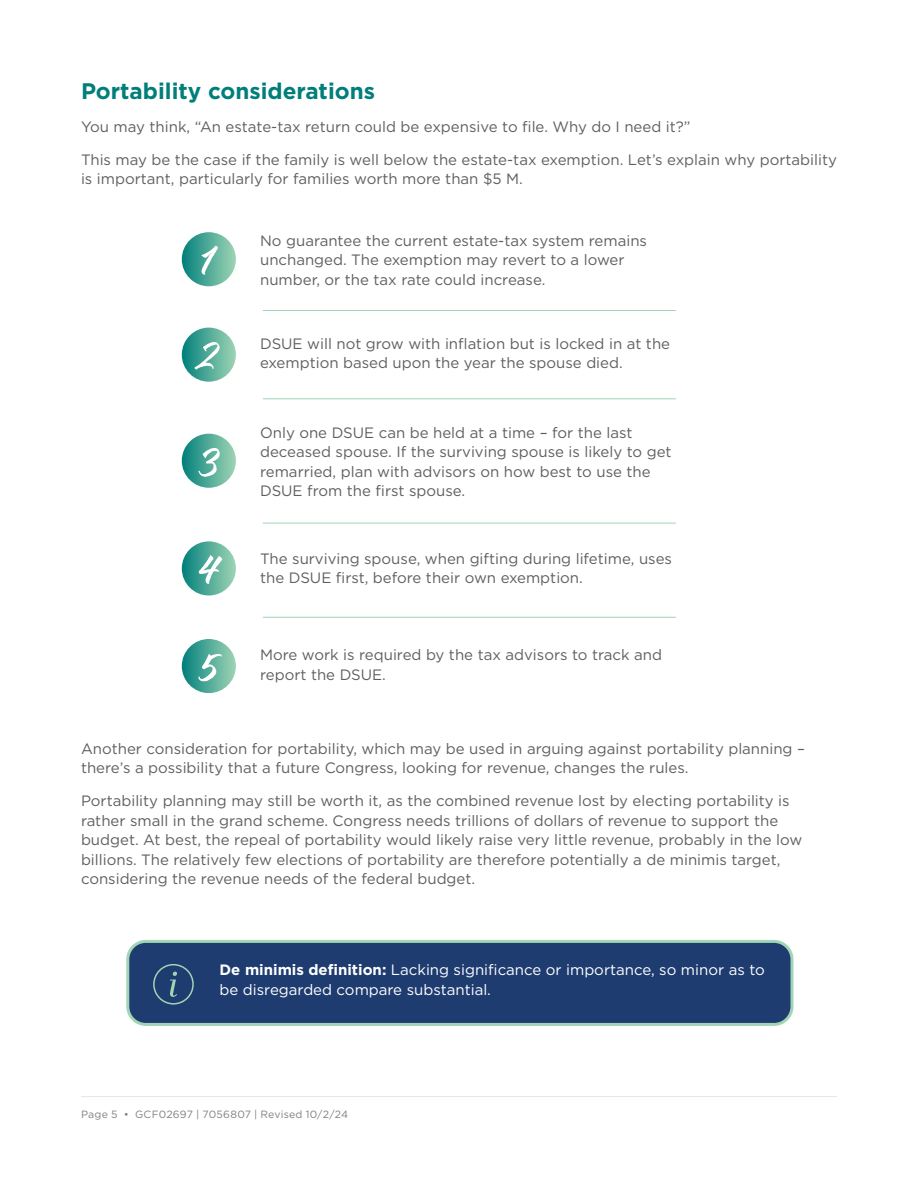
<style>
.page{position:relative;width:918px;height:1188px;background:#fff}
.page>*{position:absolute;margin:0;border:0;box-sizing:border-box;transform-origin:0 0}
.t1{font:700 22.5px "Gotham";color:#007e7a}
.t2{font:15px/19.5px "Gotham";color:#5f5f62}
.t3{font:15px/19.5px "Gotham";color:#fff}
.t4{font:10.5px "Gotham";letter-spacing:.02em;color:#7e8083}
.s1{font-weight:700}
</style>
<div class="page">
<hr style="left:81px;top:1096px;width:756px;height:1px;background:#e5e6e6">
<div style="left:182px;top:232px;width:54px;height:54px;background:linear-gradient(to right,#04817c,#9ed4b5);border-radius:50%"></div>
<svg style="left:199px;top:245px;width:20px;height:31px"></svg>
<svg style="left:182px;top:328px;width:54px;height:54px"></svg>
<svg style="left:194px;top:341px;width:30px;height:31px"></svg>
<svg style="left:182px;top:434px;width:54px;height:54px"></svg>
<svg style="left:195px;top:447px;width:29px;height:31px"></svg>
<svg style="left:182px;top:541px;width:54px;height:55px"></svg>
<svg style="left:195px;top:554px;width:29px;height:31px"></svg>
<div style="left:182px;top:639px;width:54px;height:54px;background:linear-gradient(to right,#04817c,#9ed3b5);border-radius:50%"></div>
<svg style="left:195px;top:652px;width:29px;height:31px"></svg>
<div style="left:128px;top:941px;width:664px;height:83px;background:#1f3c70;border-radius:18px"></div>
<div style="left:126px;top:940px;width:667px;height:86px;border:3px solid #a0d5b5;border-radius:18px"></div>
<div style="left:153px;top:964px;width:41px;height:41px;border:2px solid #a0d5b5;border-radius:50%"></div>
<svg style="left:170px;top:972px;width:7px;height:25px"></svg>
<hr style="left:263px;top:310px;width:413px;height:1px;background:#a0d5b5">
<hr style="left:263px;top:398px;width:413px;height:1px;background:#a0d5b5">
<hr style="left:263px;top:523px;width:413px;height:1px;background:#a0d5b5">
<hr style="left:263px;top:617px;width:413px;height:1px;background:#a0d5b5">
<p class="t1" style="left:81px;top:76px;width:296px">Portability considerations</p>
<p class="t2" style="left:81px;top:117px;width:611px">You may think, “An estate-tax return could be expensive to file. Why do I need it?”</p>
<p class="t2" style="left:81px;top:150px;width:758px">This may be the case if the family is well below the estate-tax exemption. Let’s explain why portability is important, particularly for families worth more than $5 M.</p>
<p class="t2" style="left:260px;top:230px;width:389px">No guarantee the current estate-tax system remains unchanged. The exemption may revert to a lower number, or the tax rate could increase.</p>
<p class="t2" style="left:260px;top:333px;width:412px">DSUE will not grow with inflation but is locked in at the exemption based upon the year the spouse died.</p>
<p class="t2" style="left:260px;top:422px;width:413px">Only one DSUE can be held at a time – for the last deceased spouse. If the surviving spouse is likely to get remarried, plan with advisors on how best to use the DSUE from the first spouse.</p>
<p class="t2" style="left:260px;top:549px;width:413px">The surviving spouse, when gifting during lifetime, uses the DSUE first, before their own exemption.</p>
<p class="t2" style="left:260px;top:645px;width:403px">More work is required by the tax advisors to track and report the DSUE.</p>
<p class="t2" style="left:81px;top:738px;width:726px">Another consideration for portability, which may be used in arguing against portability planning – there’s a possibility that a future Congress, looking for revenue, changes the rules.</p>
<p class="t2" style="left:81px;top:791px;width:723px">Portability planning may still be worth it, as the combined revenue lost by electing portability is rather small in the grand scheme. Congress needs trillions of dollars of revenue to support the budget. At best, the repeal of portability would likely raise very little revenue, probably in the low billions. The relatively few elections of portability are therefore potentially a de minimis target, considering the revenue needs of the federal budget.</p>
<p class="t3" style="left:220px;top:960px;width:547px"><span class="s1">De minimis definition:</span> Lacking significance or importance, so minor as to be disregarded compare substantial.</p>
<p class="t4" style="left:81px;top:1108px;width:269px">Page 5 • GCF02697 | 7056807 | Revised 10/2/24</p>
</div>
